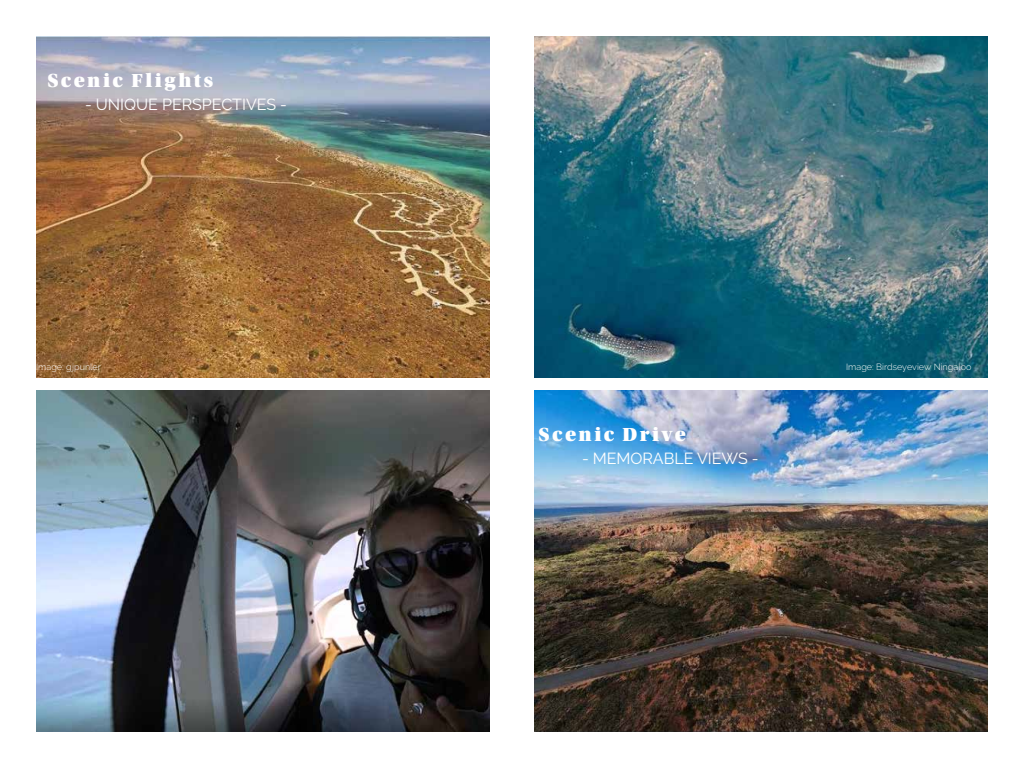
<style>
.page{position:relative;width:1024px;height:768px;background:#fff}
.page>*{position:absolute;margin:0;border:0;box-sizing:border-box;transform-origin:0 0}
.t1{font:20px "Utopia Std Black Headline";letter-spacing:.13em;color:#fff}
.t2{font:16px "Raleway";color:#fff}
.t3{font:300 9px "Raleway";letter-spacing:.005em;color:#fff}
</style>
<div class="page">
<img style="left:36px;top:36px;width:454px;height:342px">
<img style="left:534px;top:36px;width:454px;height:342px">
<img style="left:36px;top:390px;width:454px;height:342px">
<img style="left:534px;top:390px;width:454px;height:342px">
<h1 class="t1" style="left:48px;top:70px;width:167px">Scenic Flights</h1>
<h2 class="t2" style="left:85px;top:95px;width:203px">- UNIQUE PERSPECTIVES -</h2>
<p class="t3" style="left:36px;top:362px;width:67px">Image: gjpunler</p>
<p class="t3" style="left:846px;top:362px;width:127px">Image: Birdseyeview Ningaloo</p>
<h1 class="t1" style="left:539px;top:424px;width:148px">Scenic Drive</h1>
<h2 class="t2" style="left:582px;top:449px;width:178px">- MEMORABLE VIEWS -</h2>
</div>
